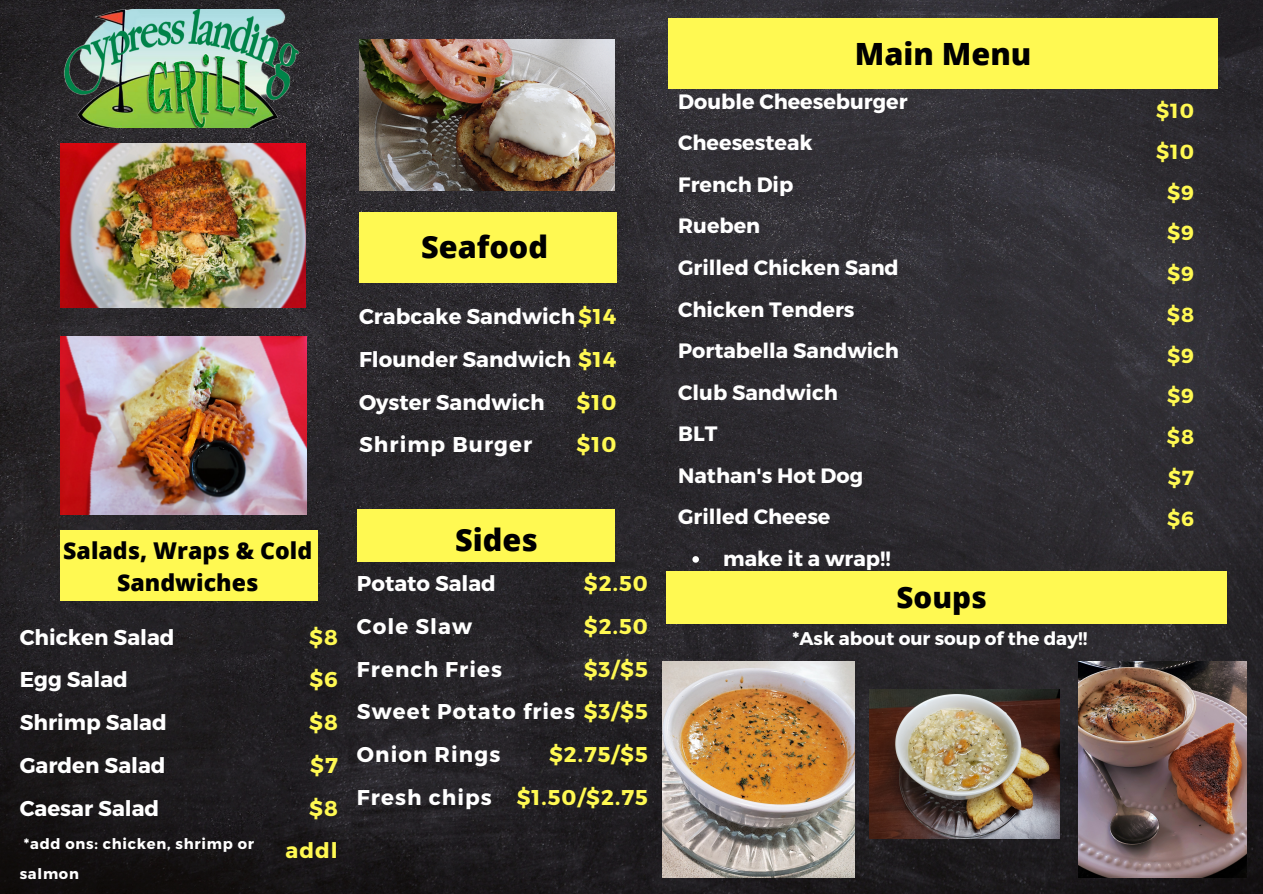
<style>
.page{position:relative;width:1263px;height:894px;background:#fff}
.page>*{position:absolute;margin:0;border:0;box-sizing:border-box;transform-origin:0 0}
.t1{font:800 30.6px "Open Sans";color:#000}
.t2{font:800 29.55px "Open Sans";color:#000}
.t3{font:800 23.1px/31.5px "Open Sans";color:#000;text-align:center}
.t4{font:700 21.45px/42.8px "Montserrat";color:#fff}
.t5{font:700 21.45px/42.8px "Montserrat";color:#fff952;text-align:right}
.t6{font:700 21.3px/42.8px "Montserrat";letter-spacing:.05em;color:#fff}
.t7{font:700 21.3px/42.8px "Montserrat";color:#fff}
.t8{font:700 21.3px/42.8px "Montserrat";letter-spacing:.05em;color:#fff952}
.t9{font:700 20.7px/41.5px "Montserrat";color:#fff}
.t10{font:700 20.4px/40.8px "Montserrat";color:#fff952;text-align:center}
.t11{font:700 18.45px "Montserrat";color:#fff}
.t12{font:700 14.7px/29.2px "Montserrat";letter-spacing:.05em;color:#fff}
.s1{color:#fff952}
</style>
<div class="page">
<img style="left:0;top:0;width:1263px;height:893px">
<img style="left:60px;top:143px;width:245px;height:164px">
<img style="left:60px;top:336px;width:246px;height:178px">
<img style="left:359px;top:40px;width:255px;height:151px">
<div style="left:359px;top:212px;width:257px;height:71px;background:#fff952"></div>
<div style="left:668px;top:18px;width:550px;height:71px;background:#fff952"></div>
<div style="left:60px;top:530px;width:258px;height:71px;background:#fff952"></div>
<div style="left:357px;top:509px;width:257px;height:53px;background:#fff952"></div>
<div style="left:667px;top:571px;width:560px;height:53px;background:#fff952"></div>
<img style="left:1078px;top:661px;width:169px;height:216px">
<img style="left:663px;top:661px;width:191px;height:216px">
<img style="left:869px;top:689px;width:190px;height:149px">
<img style="left:60px;top:9px;width:245px;height:119px">
<svg style="left:692px;top:556px;width:7px;height:6px"></svg>
<h1 class="t1" style="left:421px;top:226px;width:129px">Seafood</h1>
<p class="t7" style="left:359px;top:294px;width:259px">Crabcake Sandwich<span class="s1">$14<br></span>Flounder Sandwich <span class="s1">$14<br></span>Oyster Sandwich<br>Shrimp Burger</p>
<p class="t8" style="left:577px;top:379px;width:41px">$10 $10</p>
<p class="t3" style="left:63px;top:534px;width:250px">Salads, Wraps &amp; Cold<br>Sandwiches</p>
<p class="t4" style="left:20px;top:614px;width:156px">Chicken Salad<br>Egg Salad<br>Shrimp Salad<br>Garden Salad<br>Caesar Salad</p>
<p class="t12" style="left:20px;top:828px;width:236px">*add ons: chicken, shrimp or salmon</p>
<p class="t5" style="left:285px;top:614px;width:54px">$8 $6 $8 $7 $8 addl</p>
<h1 class="t1" style="left:455px;top:518px;width:84px">Sides</h1>
<p class="t6" style="left:357px;top:561px;width:292px">Potato Salad<br>Cole Slaw<br>French Fries<br>Sweet Potato fries <span class="s1">$3/$5<br></span>Onion Rings<br>Fresh chips</p>
<p class="t8" style="left:584px;top:561px;width:66px;text-align:justify">$2.50 $2.50 $3/$5</p>
<p class="t8" style="left:517px;top:732px;width:133px;text-align:right">$2.75/$5 $1.50/$2.75</p>
<h1 class="t1" style="left:855px;top:32px;width:178px">Main Menu</h1>
<p class="t9" style="left:678px;top:79px;width:231px">Double Cheeseburger<br>Cheesesteak<br>French Dip<br>Rueben<br>Grilled Chicken Sand<br>Chicken Tenders<br>Portabella Sandwich<br>Club Sandwich<br>BLT<br>Nathan's Hot Dog<br>Grilled Cheese</p>
<p class="t9" style="left:723px;top:536px;width:169px">make it a wrap!!</p>
<h2 class="t2" style="left:897px;top:575px;width:92px">Soups</h2>
<p class="t11" style="left:792px;top:626px;width:296px">*Ask about our soup of the day!!</p>
<p class="t10" style="left:1156px;top:89px;width:39px">$10 $10 $9 $9 $9 $8 $9 $9 $8 $7 $6</p>
</div>
